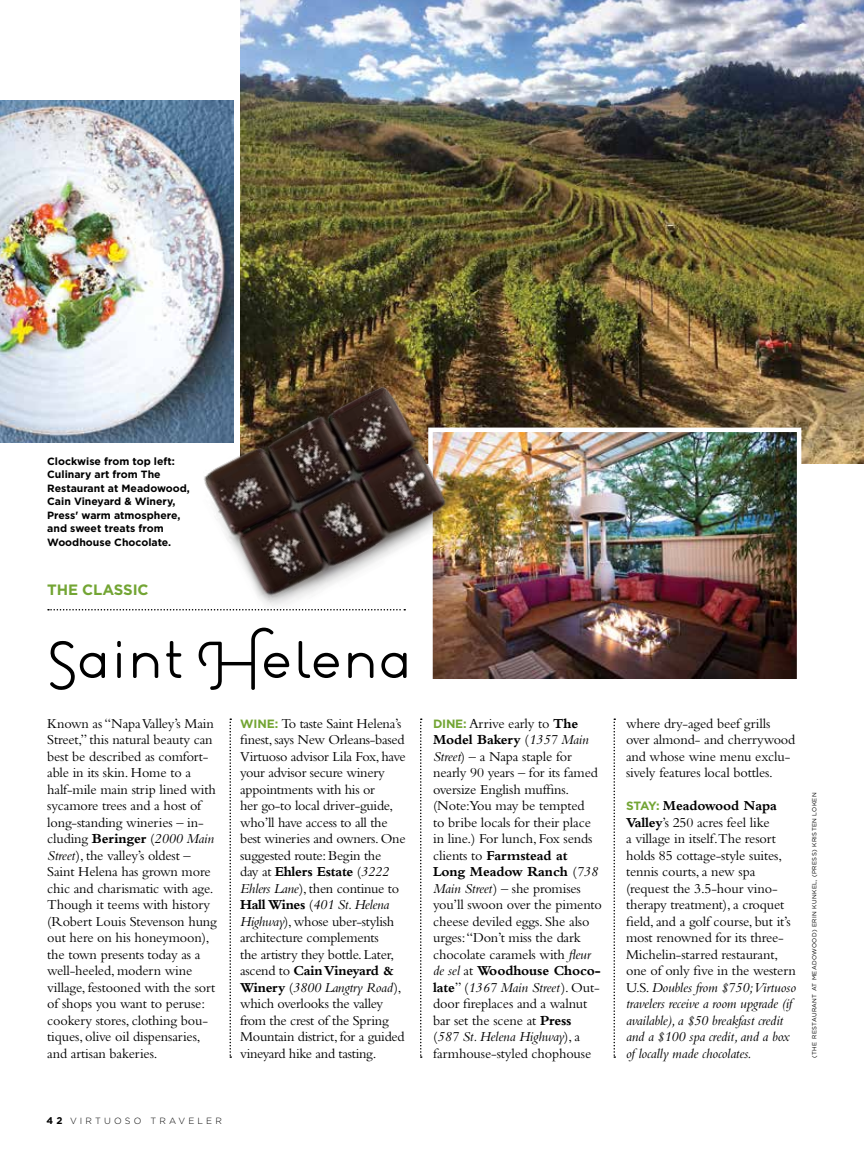
<style>
.page{position:relative;width:864px;height:1161px;background:#fff}
.page>*{position:absolute;margin:0;border:0;box-sizing:border-box;transform-origin:0 0}
.t1{font:72px "Estilo Script";letter-spacing:-.03em;color:#000}
.t2{font:700 15px "Gotham";letter-spacing:-.01em;color:#73a534}
.t3{font:14.25px/16.5px "Bembo";letter-spacing:-.01em;color:#000}
.t4{font:700 10.5px/13.5px "Gotham";color:#000}
.t5{font:300 9px "Gotham";letter-spacing:.35em;color:#000}
.t6{font:6px "Gotham";letter-spacing:.06em;color:#000}
.s1{font-family:"Gotham";font-weight:700;font-size:12px;color:#73a534}
.s2{font-weight:700}
.s3{font-style:italic}
.s4{font-weight:700;font-size:9.75px}
</style>
<div class="page">
<svg style="left:48px;top:609px;width:61px;height:2px"></svg>
<svg style="left:230px;top:718px;width:1px;height:340px"></svg>
<svg style="left:420px;top:718px;width:2px;height:340px"></svg>
<svg style="left:614px;top:718px;width:1px;height:340px"></svg>
<img style="left:240px;top:0;width:624px;height:464px">
<img style="left:548px;top:433px;width:248px;height:246px">
<div style="left:428px;top:428px;width:373px;height:256px;border:4px solid #fff"></div>
<img style="left:0;top:100px;width:234px;height:342px">
<img style="left:109px;top:296px;width:439px;height:388px">
<p class="t4" style="left:47px;top:454px;width:144px">Clockwise from top left:<br>Culinary art from The<br>Restaurant at Meadowood,<br>Cain Vineyard &amp; Winery,<br>Press' warm atmosphere, and sweet treats from<br>Woodhouse Chocolate.</p>
<p class="t2" style="left:47px;top:581px;width:103px">THE CLASSIC</p>
<h1 class="t1" style="left:47px;top:622px;width:368px">Saint Helena</h1>
<p class="t3" style="left:240px;top:715px;width:167px"><span class="s1">WINE:</span> To taste Saint Helena’s finest, says New Orleans-based<br>Virtuoso advisor Lila Fox, have your advisor secure winery appointments with his or<br>her go-to local driver-guide, who’ll have access to all the best wineries and owners. One suggested route: Begin the<br>day at <span class="s2">Ehlers Estate</span> (<span class="s3">3222<br>Ehlers Lane</span>), then continue to<br><span class="s2">Hall Wines</span> (<span class="s3">401 St. Helena<br>Highway</span>), whose uber-stylish architecture complements<br>the artistry they bottle. Later, ascend to <span class="s2">Cain Vineyard &amp;<br>Winery</span> (<span class="s3">3800 Langtry Road</span>), which overlooks the valley from the crest of the Spring<br>Mountain district, for a guided vineyard hike and tasting.</p>
<p class="t3" style="left:433px;top:715px;width:170px"><span class="s1">DINE:</span> Arrive early to <span class="s2">The<br>Model Bakery</span> (<span class="s3">1357 Main<br>Street</span>) – a Napa staple for nearly 90 years – for its famed oversize English muffins. (Note:You may be tempted<br>to bribe locals for their place in line.) For lunch, Fox sends clients to <span class="s2">Farmstead at<br>Long Meadow Ranch</span> (<span class="s3">738<br>Main Street</span>) – she promises you’ll swoon over the pimento cheese deviled eggs. She also urges:“Don’t miss the dark chocolate caramels with <span class="s3">fleur de sel</span> at <span class="s2">Woodhouse Choco&shy;late</span>” (<span class="s3">1367 Main Street</span>). Out&shy;door fireplaces and a walnut bar set the scene at <span class="s2">Press<br></span>(<span class="s3">587 St. Helena Highway</span>), a farmhouse-styled chophouse</p>
<p class="t3" style="left:626px;top:715px;width:171px">where dry-aged beef grills over almond- and cherrywood and whose wine menu exclu&shy;sively features local bottles.</p>
<p class="t3" style="left:47px;top:715px;width:171px">Known as “Napa Valley’s Main<br>Street,” this natural beauty can best be described as comfort&shy;able in its skin. Home to a half-mile main strip lined with sycamore trees and a host of long-standing wineries – in&shy;cluding <span class="s2">Beringer</span> (<span class="s3">2000 Main<br>Street</span>), the valley’s oldest –<br>Saint Helena has grown more chic and charismatic with age.<br>Though it teems with history (Robert Louis Stevenson hung out here on his honeymoon), the town presents today as a well-heeled, modern wine village, festooned with the sort of shops you want to peruse: cookery stores, clothing bou&shy;tiques, olive oil dispensaries, and artisan bakeries.</p>
<p class="t3" style="left:626px;top:797px;width:171px"><span class="s1">STAY:</span> <span class="s2">Meadowood Napa<br>Valley</span>’s 250 acres feel like<br>a village in itself.The resort holds 85 cottage-style suites, tennis courts, a new spa (request the 3.5-hour vino&shy;therapy treatment), a croquet field, and a golf course, but it’s most renowned for its three-<br>Michelin-starred restaurant, one of only five in the western<br>U.S. <span class="s3">Doubles from $750;Virtuoso travelers receive a room upgrade (if available), a $50 breakfast credit and a $100 spa credit, and a box of locally made chocolates.</span></p>
<p class="t6" style="left:811px;top:1058px;width:267px;rotate:-90deg">(THE RESTAURANT AT MEADOWOOD) ERIN KUNKEL, (PRESS) KRISTEN LOKEN</p>
<p class="t5" style="left:46px;top:1115px;width:177px"><span class="s4">42</span> VIRTUOSO TRAVELER</p>
</div>
